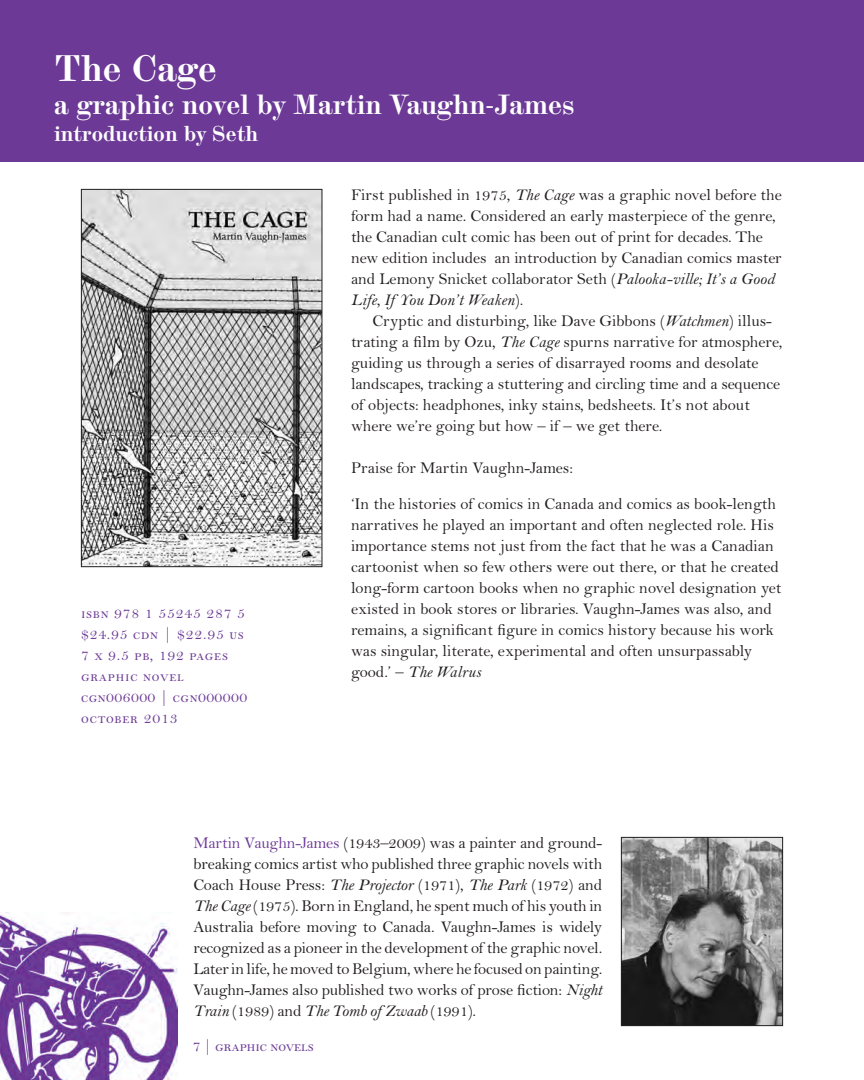
<style>
.page{position:relative;width:864px;height:1080px;background:#fff}
.page>*{position:absolute;margin:0;border:0;box-sizing:border-box;transform-origin:0 0}
.t1{font:700 36px "Scotch Modern";color:#fff}
.t2{font:700 27px "Scotch Modern";color:#fff}
.t3{font:700 21px "Scotch Modern";color:#fff}
.t4{font:16.5px/21px "Bell";color:#231f20}
.t5{font:15.75px/21px "Bell MT Regular SC";letter-spacing:.05em;color:#6c3a96}
.t6{font:15.75px "Bell MT Regular SC";color:#6c3a96}
.s1{font-style:italic}
.s2{color:#6c3a96}
</style>
<div class="page">
<div style="left:0;top:0;width:864px;height:162px;background:#6c3a96"></div>
<img style="left:83px;top:191px;width:237px;height:374px">
<div style="left:81px;top:189px;width:241px;height:378px;border:1px solid #231f20"></div>
<img style="left:623px;top:839px;width:158px;height:185px">
<div style="left:621px;top:837px;width:162px;height:189px;border:1px solid #231f20"></div>
<img style="left:0;top:912px;width:178px;height:168px">
<h1 class="t1" style="left:54px;top:55px;width:164px">The Cage</h1>
<h2 class="t2" style="left:54px;top:95px;width:522px">a graphic novel by Martin Vaughn-James</h2>
<p class="t3" style="left:54px;top:126px;width:206px">introduction by Seth</p>
<p class="t5" style="left:81px;top:604px;width:168px">isbn 978 1 55245 287 5 $24.95 cdn | $22.95 us<br>7 x 9.5 pb, 192 pages graphic novel cgn006000 | cgn000000 october 2013</p>
<p class="t4" style="left:351px;top:186px;width:432px">First published in 1975, <span class="s1">The Cage</span> was a graphic novel before the form had a name. Considered an early masterpiece of the genre, the Canadian cult comic has been out of print for decades. The new edition includes an introduction by Canadian comics master and Lemony Snicket collaborator Seth (<span class="s1">Palooka-ville; It’s a Good Life, If You Don’t Weaken</span>).</p>
<p class="t4" style="left:351px;top:312px;width:433px;text-indent:22px">Cryptic and disturbing, like Dave Gibbons (<span class="s1">Watchmen</span>) illus&shy;trating a film by Ozu, <span class="s1">The Cage</span> spurns narrative for atmosphere, guiding us through a series of disarrayed rooms and desolate landscapes, tracking a stuttering and circling time and a sequence of objects: headphones, inky stains, bedsheets. It’s not about where we’re going but how – if – we get there.</p>
<p class="t4" style="left:351px;top:452px;width:427px;line-height:36px">Praise for Martin Vaughn-James:<br>‘In the histories of comics in Canada and comics as book-length</p>
<p class="t4" style="left:351px;top:516px;width:432px">narratives he played an important and often neglected role. His importance stems not just from the fact that he was a Canadian cartoonist when so few others were out there, or that he created long-form cartoon books when no graphic novel designation yet existed in book stores or libraries. Vaughn-James was also, and remains, a significant figure in comics history because his work was singular, literate, experimental and often unsurpassably good.’ – <span class="s1">The Walrus</span></p>
<p class="t4" style="left:193px;top:834px;width:411px;text-align:justify"><span class="s2">Martin Vaughn-James</span> (1943–2009) was a painter and ground&shy;breaking comics artist who published three graphic novels with Coach House Press: <span class="s1">The Projector</span> (1971), <span class="s1">The Park</span> (1972) and <span class="s1">The Cage</span> (1975). Born in England, he spent much of his youth in Australia before moving to Canada. Vaughn-James is widely recognized as a pioneer in the development of the graphic novel.<br>Later in life, he moved to Belgium, where he focused on painting.<br>Vaughn-James also published two works of prose fiction: <span class="s1">Night Train</span> (1989) and <span class="s1">The Tomb of Zwaab</span> (1991).</p>
<p class="t6" style="left:193px;top:1040px;width:122px">7 | graphic novels</p>
</div>
